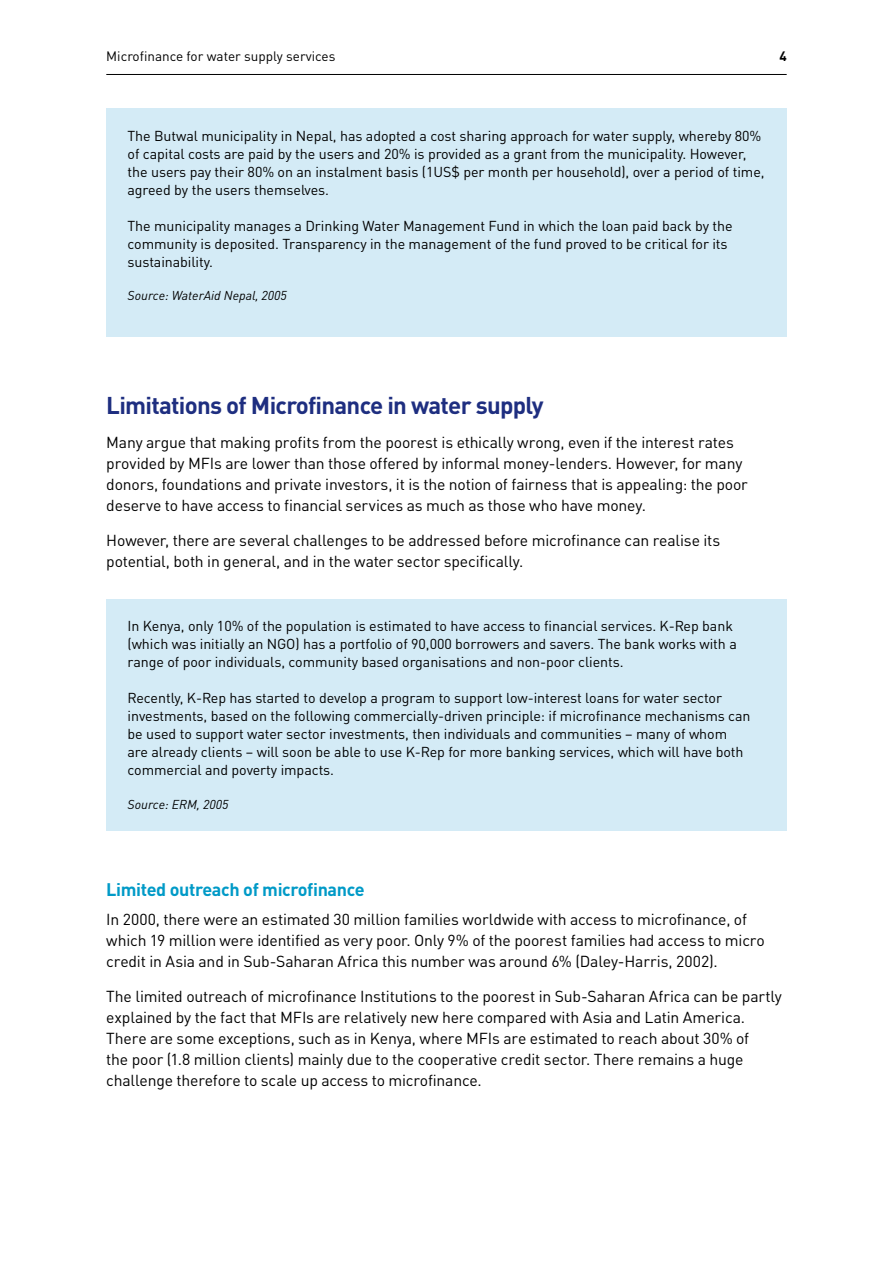
<style>
.page{position:relative;width:893px;height:1263px;background:#fff}
.page>*{position:absolute;margin:0;border:0;box-sizing:border-box;transform-origin:0 0}
.t1{font:700 24px "DINOT";letter-spacing:-.03em;color:#1e2e80}
.t2{font:700 18px "DINOT";letter-spacing:-.02em;color:#009ac7}
.t3{font:15.75px/21px "DINOT";letter-spacing:-.01em;color:#000}
.t4{font:14.25px/18px "DINOT";letter-spacing:-.005em;color:#000}
.t5{font:13.5px "DINOT";color:#000}
.t6{font:700 13.5px "DINOT";color:#000}
.t7{font:italic 12.75px "DINOT";color:#000}
</style>
<div class="page">
<hr style="left:106px;top:74px;width:681px;height:1px;background:#000">
<div style="left:106px;top:108px;width:681px;height:229px;background:#d4ebf6"></div>
<div style="left:106px;top:599px;width:681px;height:231px;background:#d4ebf6"></div>
<p class="t5" style="left:106px;top:48px;width:231px">Microfinance for water supply services</p>
<p class="t6" style="left:779px;top:48px;width:9px">4</p>
<p class="t4" style="left:128px;top:126px;width:638px">The Butwal municipality in Nepal, has adopted a cost sharing approach for water supply, whereby 80% of capital costs are paid by the users and 20% is provided as a grant from the municipality. However, the users pay their 80% on an instalment basis (1US$ per month per household), over a period of time, agreed by the users themselves.</p>
<p class="t4" style="left:128px;top:216px;width:607px">The municipality manages a Drinking Water Management Fund in which the loan paid back by the community is deposited. Transparency in the management of the fund proved to be critical for its sustainability.</p>
<p class="t7" style="left:128px;top:288px;width:161px">Source: WaterAid Nepal, 2005</p>
<h1 class="t1" style="left:106px;top:390px;width:439px">Limitations of Microfinance in water supply</h1>
<p class="t3" style="left:106px;top:432px;width:643px">Many argue that making profits from the poorest is ethically wrong, even if the interest rates provided by MFIs are lower than those offered by informal money-lenders. However, for many donors, foundations and private investors, it is the notion of fairness that is appealing: the poor deserve to have access to financial services as much as those who have money.</p>
<p class="t3" style="left:106px;top:529px;width:616px">However, there are several challenges to be addressed before microfinance can realise its potential, both in general, and in the water sector specifically.</p>
<p class="t4" style="left:128px;top:617px;width:611px">In Kenya, only 10% of the population is estimated to have access to financial services. K-Rep bank (which was initially an NGO) has a portfolio of 90,000 borrowers and savers. The bank works with a range of poor individuals, community based organisations and non-poor clients.</p>
<p class="t4" style="left:128px;top:689px;width:624px">Recently, K-Rep has started to develop a program to support low-interest loans for water sector investments, based on the following commercially-driven principle: if microfinance mechanisms can be used to support water sector investments, then individuals and communities – many of whom are already clients – will soon be able to use K-Rep for more banking services, which will have both commercial and poverty impacts.</p>
<p class="t7" style="left:128px;top:797px;width:102px">Source: ERM, 2005</p>
<p class="t2" style="left:106px;top:877px;width:260px">Limited outreach of microfinance</p>
<p class="t3" style="left:106px;top:908px;width:660px">In 2000, there were an estimated 30 million families worldwide with access to microfinance, of which 19 million were identified as very poor. Only 9% of the poorest families had access to micro credit in Asia and in Sub-Saharan Africa this number was around 6% (Daley-Harris, 2002).</p>
<p class="t3" style="left:106px;top:985px;width:677px">The limited outreach of microfinance Institutions to the poorest in Sub-Saharan Africa can be partly explained by the fact that MFIs are relatively new here compared with Asia and Latin America.<br>There are some exceptions, such as in Kenya, where MFIs are estimated to reach about 30% of<br>the poor (1.8 million clients) mainly due to the cooperative credit sector. There remains a huge challenge therefore to scale up access to microfinance.</p>
</div>
